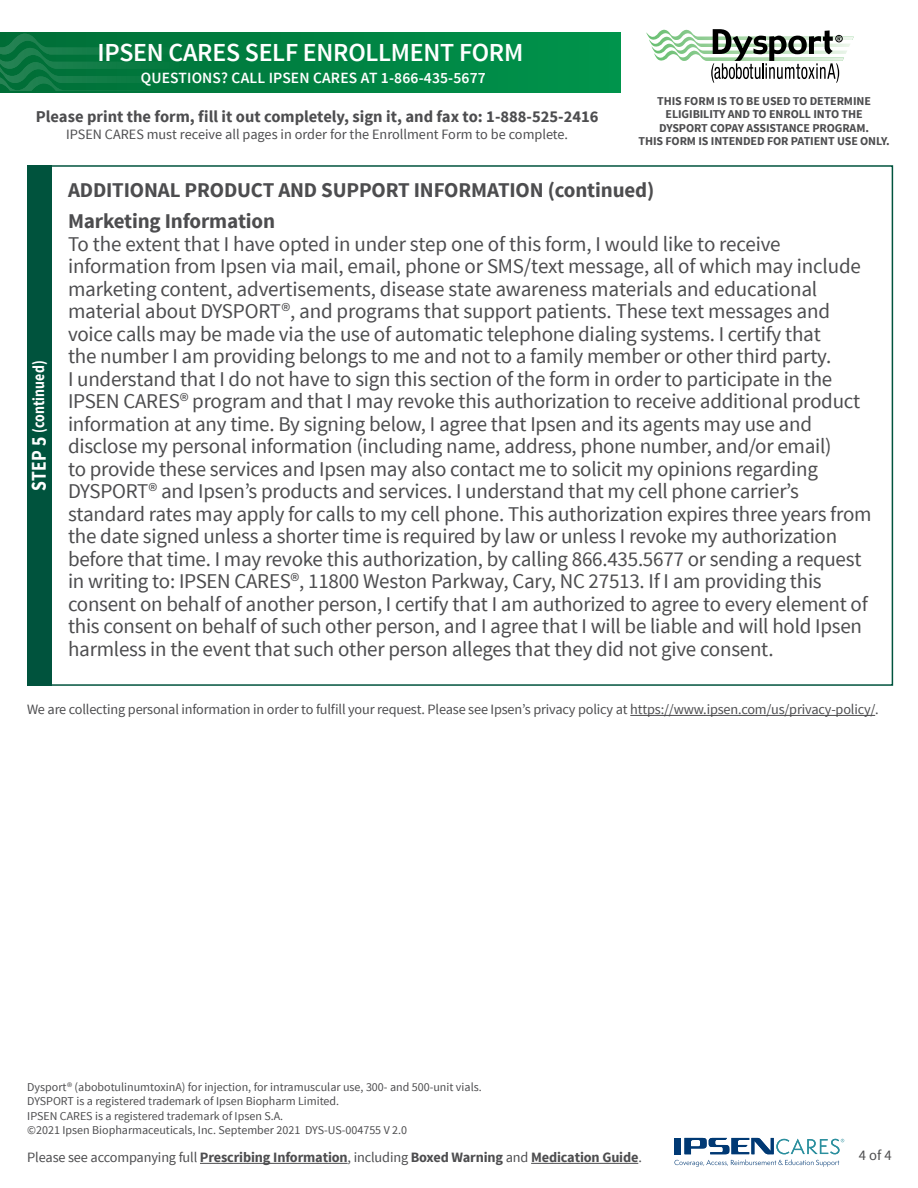
<style>
.page{position:relative;width:918px;height:1188px;background:#fff}
.page>*{position:absolute;margin:0;border:0;box-sizing:border-box;transform-origin:0 0}
.t1{font:600 25.95px "Source Sans Pro";letter-spacing:-.01em;color:#fff}
.t2{font:21px/22.5px "Source Sans Pro";letter-spacing:-.01em;color:#4d4d4f}
.t3{font:700 21px/31.3px "Source Sans Pro";letter-spacing:-.01em;color:#4d4d4f}
.t4{font:700 16.5px "Source Sans Pro";color:#4d4d4f}
.t5{font:700 16.5px "Source Sans Pro";letter-spacing:.01em;color:#fff;scale:.84 1}
.t6{font:600 15.6px "Source Sans Pro";letter-spacing:.01em;color:#fff}
.t7{font:14.7px "Source Sans Pro";color:#4d4d4f}
.t8{font:14.25px "Source Sans Pro";letter-spacing:-.01em;color:#4d4d4f}
.t9{font:700 14.25px "Source Sans Pro";letter-spacing:-.01em;color:#4d4d4f}
.t10{font:12px/14.4px "Source Sans Pro";color:#4d4d4f}
.t11{font:700 12px/13.5px "Source Sans Pro";letter-spacing:-.01em;color:#4d4d4f;text-align:center}
.s1{font-size:21px}
.s2{font-weight:400}
</style>
<div class="page">
<hr style="left:630px;top:715px;width:245px;height:1px;background:#4d4d4f">
<svg style="left:674px;top:1138px;width:170px;height:29px"></svg>
<div style="left:27px;top:165px;width:25px;height:521px;background:#00533d"></div>
<hr style="left:200px;top:1163px;width:148px;height:1px;background:#4d4d4f">
<hr style="left:531px;top:1163px;width:107px;height:1px;background:#4d4d4f">
<svg style="left:646px;top:29px;width:208px;height:54px"></svg>
<div style="left:0;top:32px;width:621px;height:61px;background:#008946"></div>
<svg style="left:0;top:33px;width:261px;height:59px"></svg>
<p class="t1" style="left:98px;top:36px;width:427px">IPSEN CARES SELF ENROLLMENT FORM</p>
<p class="t6" style="left:141px;top:68px;width:346px">QUESTIONS? CALL IPSEN CARES AT 1-866-435-5677</p>
<p class="t4" style="left:36px;top:106px;width:564px">Please print the form, fill it out completely, sign it, and fax to: 1-888-525-2416</p>
<p class="t8" style="left:66px;top:125px;width:503px">IPSEN CARES must receive all pages in order for the Enrollment Form to be complete.</p>
<p class="t11" style="left:639px;top:95px;width:253px">THIS FORM IS TO BE USED TO DETERMINE ELIGIBILITY AND TO ENROLL INTO THE<br>DYSPORT COPAY ASSISTANCE PROGRAM.<br>THIS FORM IS INTENDED FOR PATIENT USE ONLY.</p>
<p class="t5" style="left:28px;top:491px;width:156px;rotate:-90deg"><span class="s1">STEP 5</span> (continued)</p>
<p class="t3" style="left:68px;top:175px;width:588px">ADDITIONAL PRODUCT AND SUPPORT INFORMATION (continued)<br>Marketing Information</p>
<p class="t2" style="left:68px;top:233px;width:805px">To the extent that I have opted in under step one of this form, I would like to receive information from Ipsen via mail, email, phone or SMS/text message, all of which may include marketing content, advertisements, disease state awareness materials and educational material about DYSPORT®, and programs that support patients. These text messages and voice calls may be made via the use of automatic telephone dialing systems. I certify that<br>the number I am providing belongs to me and not to a family member or other third party.<br>I understand that I do not have to sign this section of the form in order to participate in the IPSEN CARES® program and that I may revoke this authorization to receive additional product information at any time. By signing below, I agree that Ipsen and its agents may use and disclose my personal information (including name, address, phone number, and/or email)<br>to provide these services and Ipsen may also contact me to solicit my opinions regarding DYSPORT® and Ipsen’s products and services. I understand that my cell phone carrier’s standard rates may apply for calls to my cell phone. This authorization expires three years from the date signed unless a shorter time is required by law or unless I revoke my authorization before that time. I may revoke this authorization, by calling 866.435.5677 or sending a request in writing to: IPSEN CARES®, 11800 Weston Parkway, Cary, NC 27513. If I am providing this consent on behalf of another person, I certify that I am authorized to agree to every element of this consent on behalf of such other person, and I agree that I will be liable and will hold Ipsen harmless in the event that such other person alleges that they did not give consent.</p>
<p class="t8" style="left:27px;top:701px;width:853px">We are collecting personal information in order to fulfill your request. Please see Ipsen’s privacy policy at https://www.ipsen.com/us/privacy-policy/.</p>
<p class="t10" style="left:27px;top:1080px;width:456px">Dysport® (abobotulinumtoxinA) for injection, for intramuscular use, 300- and 500-unit vials.<br>DYSPORT is a registered trademark of Ipsen Biopharm Limited.<br>IPSEN CARES is a registered trademark of Ipsen S.A.<br>©2021 Ipsen Biopharmaceuticals, Inc. September 2021 DYS-US-004755 V 2.0</p>
<p class="t9" style="left:27px;top:1148px;width:616px"><span class="s2">Please see accompanying full</span> Prescribing Information<span class="s2">, including</span> Boxed Warning <span class="s2">and</span> Medication Guide<span class="s2">.</span></p>
<p class="t7" style="left:859px;top:1146px;width:35px">4 of 4</p>
</div>
